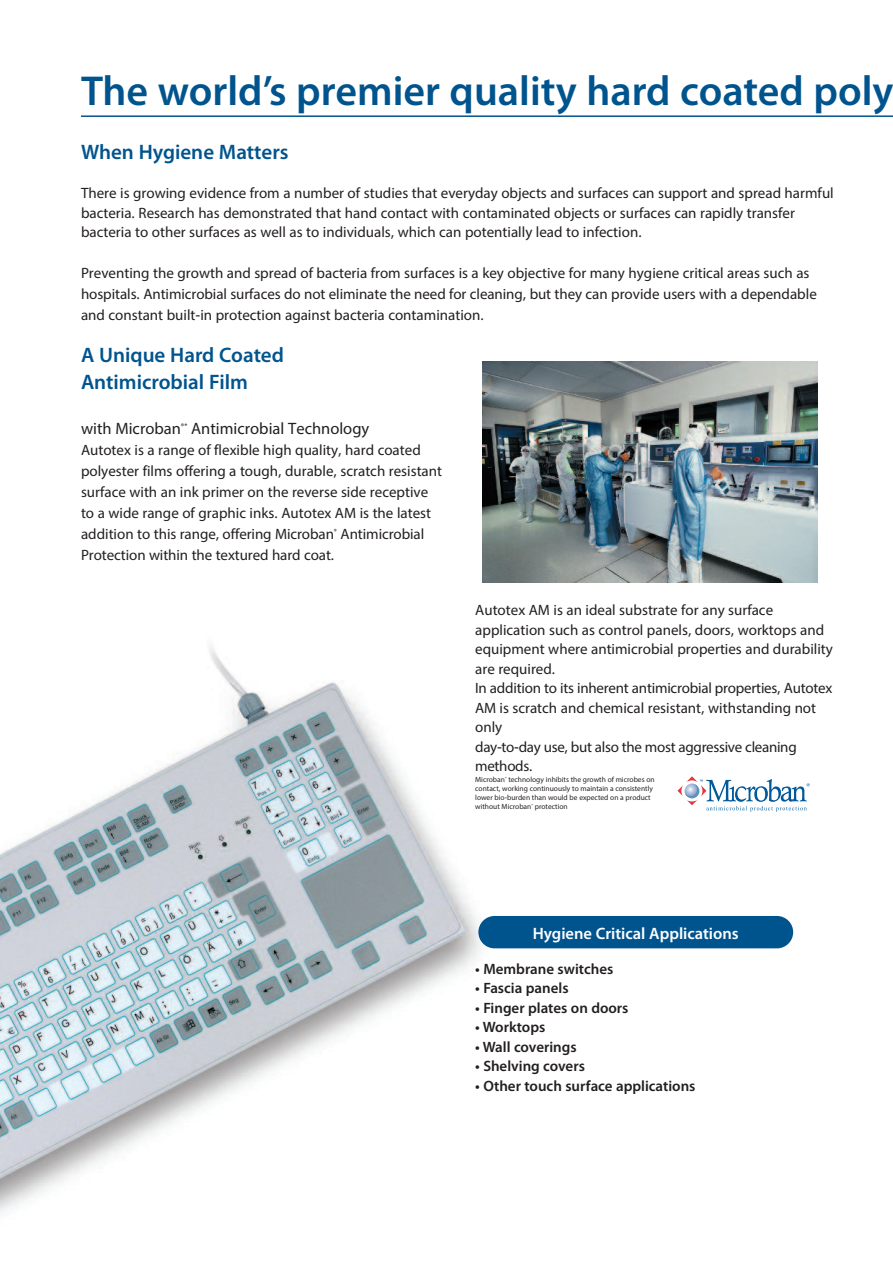
<style>
.page{position:relative;width:893px;height:1263px;background:#fff}
.page>*{position:absolute;margin:0;border:0;box-sizing:border-box;transform-origin:0 0}
.t1{font:600 42px "Myriad Pro";color:#00548e}
.t2{font:600 21px/27px "Myriad Pro";color:#00548e}
.t3{font:16.5px "Myriad Hebrew";color:#231f20}
.t4{font:600 16.5px "Myriad Pro";color:#fff}
.t5{font:15px/19.5px "Myriad Hebrew";color:#231f20}
.t6{font:600 15px "Myriad Pro";color:#231f20}
.t7{font:7.5px/9px "Myriad Hebrew";color:#231f20}
</style>
<div class="page">
<img style="left:0;top:643px;width:520px;height:571px">
<hr style="left:81px;top:115px;width:812px;height:2px;background:#00548e">
<div style="left:478px;top:916px;width:315px;height:32px;background:#00548e;border-radius:16px"></div>
<svg style="left:677px;top:776px;width:133px;height:36px"></svg>
<img style="left:482px;top:361px;width:336px;height:221px">
<h1 class="t1" style="left:81px;top:75px;width:814px">The world’s premier quality hard coated poly</h1>
<h2 class="t2" style="left:81px;top:140px;width:209px">When Hygiene Matters</h2>
<p class="t5" style="left:81px;top:184px;width:754px">There is growing evidence from a number of studies that everyday objects and surfaces can support and spread harmful bacteria. Research has demonstrated that hand contact with contaminated objects or surfaces can rapidly transfer bacteria to other surfaces as well as to individuals, which can potentially lead to infection.</p>
<p class="t5" style="left:81px;top:263px;width:737px;line-height:21px">Preventing the growth and spread of bacteria from surfaces is a key objective for many hygiene critical areas such as hospitals. Antimicrobial surfaces do not eliminate the need for cleaning, but they can provide users with a dependable and constant built-in protection against bacteria contamination.</p>
<h2 class="t2" style="left:81px;top:343px;width:204px">A Unique Hard Coated<br>Antimicrobial Film</h2>
<p class="t3" style="left:81px;top:422px;width:290px">with Microban<sup>®*</sup> Antimicrobial Technology</p>
<p class="t5" style="left:81px;top:440px;width:363px;line-height:21px">Autotex is a range of flexible high quality, hard coated polyester films offering a tough, durable, scratch resistant surface with an ink primer on the reverse side receptive to a wide range of graphic inks. Autotex AM is the latest addition to this range, offering Microban<sup>®</sup> Antimicrobial Protection within the textured hard coat.</p>
<p class="t5" style="left:475px;top:601px;width:359px">Autotex AM is an ideal substrate for any surface application such as control panels, doors, worktops and equipment where antimicrobial properties and durability are required.<br>In addition to its inherent antimicrobial properties, Autotex AM is scratch and chemical resistant, withstanding not only<br>day-to-day use, but also the most aggressive cleaning methods.</p>
<p class="t7" style="left:475px;top:775px;width:181px">Microban<sup>®</sup> technology inhibits the growth of microbes on contact, working continuously to maintain a consistently lower bio-burden than would be expected on a product without Microban<sup>®</sup> protection</p>
<p class="t4" style="left:533px;top:927px;width:208px">Hygiene Critical Applications</p>
<p class="t6" style="left:475px;top:963px;width:140px">• Membrane switches</p>
<p class="t6" style="left:475px;top:982px;width:95px">• Fascia panels</p>
<p class="t6" style="left:475px;top:1002px;width:155px">• Finger plates on doors</p>
<p class="t6" style="left:475px;top:1021px;width:72px">• Worktops</p>
<p class="t6" style="left:475px;top:1041px;width:103px">• Wall coverings</p>
<p class="t6" style="left:475px;top:1060px;width:111px">• Shelving covers</p>
<p class="t6" style="left:475px;top:1080px;width:222px">• Other touch surface applications</p>
</div>
